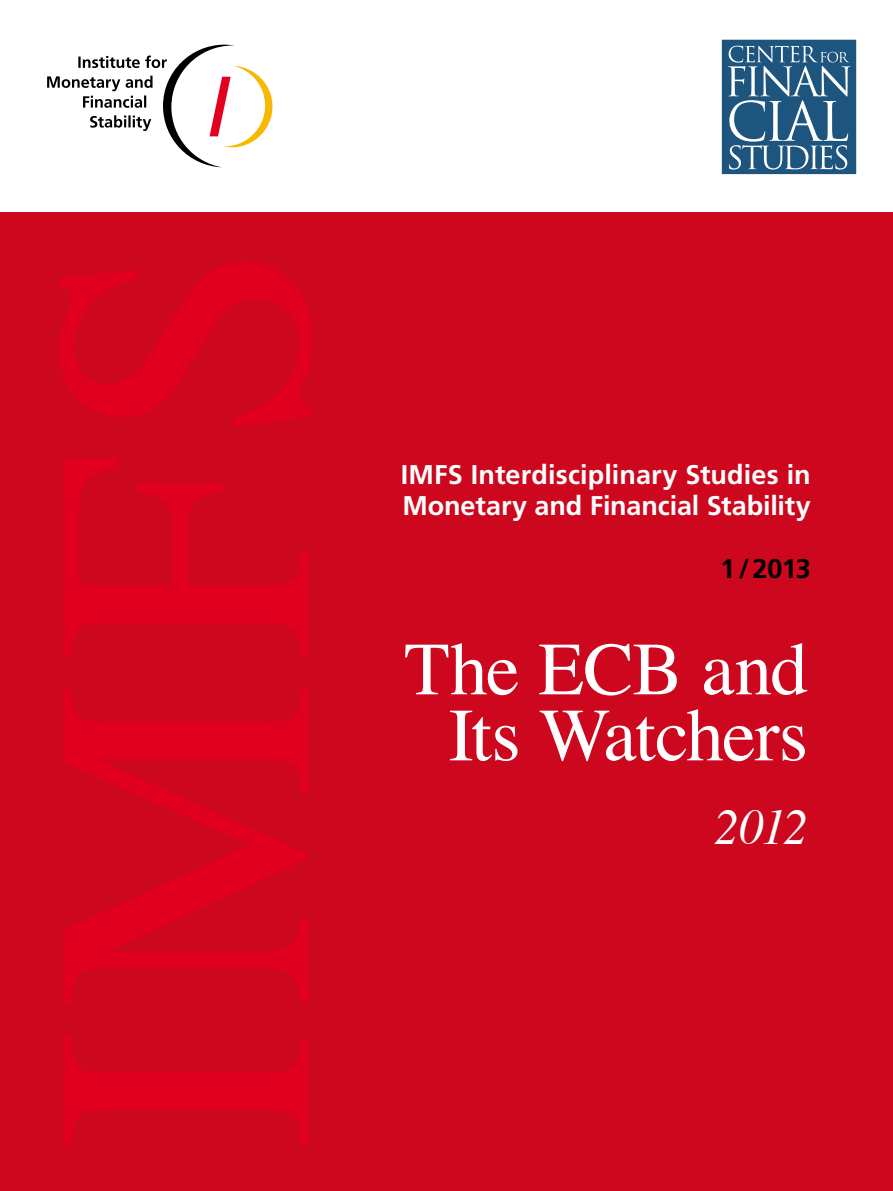
<style>
.page{position:relative;width:893px;height:1191px;background:#fff}
.page>*{position:absolute;margin:0;border:0;box-sizing:border-box;transform-origin:0 0}
.t1{font:368.7px "Times";color:#e20020}
.t2{font:75px/66px "Times";letter-spacing:-.015em;color:#fff;text-align:center}
.t3{font:italic 49.5px "Times";color:#fff}
.t4{font:700 27px/31.5px "Frutiger LT";color:#fff}
.t5{font:700 27px "Frutiger LT";color:#000}
</style>
<div class="page">
<div style="left:0;top:213px;width:893px;height:978px;background:#cd071e"></div>
<svg style="left:47px;top:45px;width:225px;height:122px"></svg>
<div style="left:722px;top:40px;width:134px;height:134px;background:#1e557e"></div>
<svg style="left:728px;top:46px;width:122px;height:124px"></svg>
<h1 class="t1" style="left:-161px;top:1152px;width:916px;rotate:-90deg">IMFS</h1>
<p class="t4" style="left:401px;top:459px;width:412px">IMFS Interdisciplinary Studies in<br>Monetary and Financial Stability</p>
<p class="t5" style="left:720px;top:553px;width:92px">1/2013</p>
<h2 class="t2" style="left:404px;top:629px;width:405px">The ECB and<br>Its Watchers</h2>
<h3 class="t3" style="left:714px;top:784px;width:95px">2012</h3>
</div>
